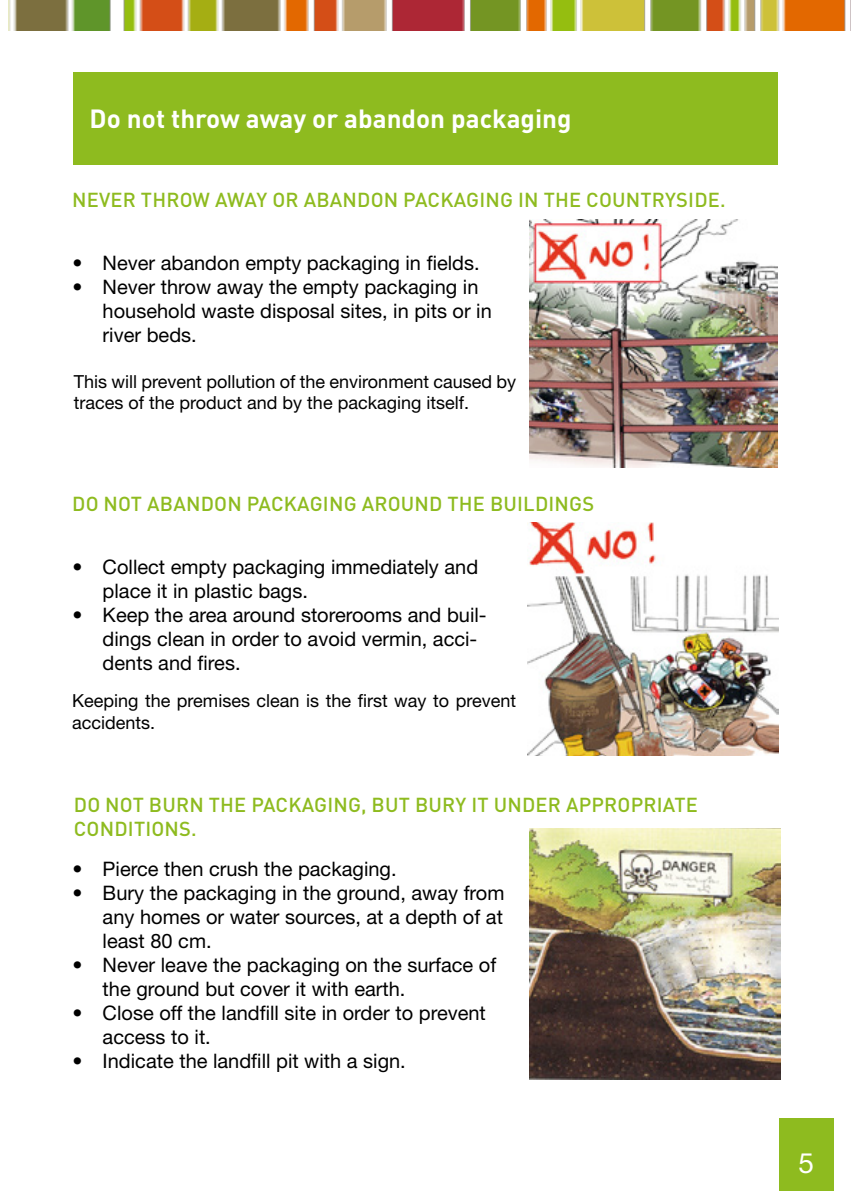
<style>
.page{position:relative;width:851px;height:1191px;background:#fff}
.page>*{position:absolute;margin:0;border:0;box-sizing:border-box;transform-origin:0 0}
.t1{font:28px "Helvetica Neue LT Std";color:#fff}
.t2{font:700 26px "DIN Pro";color:#fff}
.t3{font:20px/24px "Helvetica Neue LT Std";color:#000}
.t4{font:500 20px/24px "DIN Pro";letter-spacing:.01em;color:#8ebb1f}
.t5{font:18px/21.6px "Helvetica Neue LT Std";color:#000}
</style>
<div class="page">
<div style="left:778px;top:1119px;width:55px;height:72px;background:#8ebb1f"></div>
<img style="left:8px;top:0;width:838px;height:30px">
<img style="left:529px;top:828px;width:251px;height:251px">
<div style="left:73px;top:72px;width:704px;height:92px;background:#8ebb1f"></div>
<img style="left:529px;top:220px;width:248px;height:248px">
<img style="left:527px;top:523px;width:251px;height:232px">
<h2 class="t2" style="left:90px;top:101px;width:483px">Do not throw away or abandon packaging</h2>
<p class="t4" style="left:72px;top:187px;width:655px">NEVER THROW AWAY OR ABANDON PACKAGING IN THE COUNTRYSIDE.</p>
<p class="t3" style="left:73px;top:251px;width:408px">• Never abandon empty packaging in fields.</p>
<p class="t3" style="left:103px;top:275px;width:390px;text-indent:-30px">• Never throw away the empty packaging in household waste disposal sites, in pits or in river beds.</p>
<p class="t5" style="left:74px;top:370px;width:444px">This will prevent pollution of the environment caused by traces of the product and by the packaging itself.</p>
<p class="t4" style="left:72px;top:491px;width:523px">DO NOT ABANDON PACKAGING AROUND THE BUILDINGS</p>
<p class="t3" style="left:103px;top:555px;width:377px;text-indent:-30px">• Collect empty packaging immediately and place it in plastic bags.</p>
<p class="t3" style="left:103px;top:603px;width:385px;text-indent:-30px">• Keep the area around storerooms and buil&shy;dings clean in order to avoid vermin, acci&shy;dents and fires.</p>
<p class="t5" style="left:72px;top:690px;width:445px">Keeping the premises clean is the first way to prevent accidents.</p>
<p class="t4" style="left:74px;top:792px;width:625px">DO NOT BURN THE PACKAGING, BUT BURY IT UNDER APPROPRIATE<br>CONDITIONS.</p>
<p class="t3" style="left:73px;top:856px;width:325px">• Pierce then crush the packaging.</p>
<p class="t3" style="left:103px;top:880px;width:403px;text-align:justify;text-indent:-30px">• Bury the packaging in the ground, away from any homes or water sources, at a depth of at least 80 cm.</p>
<p class="t3" style="left:103px;top:952px;width:395px;text-indent:-30px">• Never leave the packaging on the surface of the ground but cover it with earth.</p>
<p class="t3" style="left:103px;top:1000px;width:385px;text-indent:-30px">• Close off the landfill site in order to prevent access to it.</p>
<p class="t3" style="left:73px;top:1048px;width:335px">• Indicate the landfill pit with a sign.</p>
<h1 class="t1" style="left:798px;top:1146px;width:17px">5</h1>
</div>
